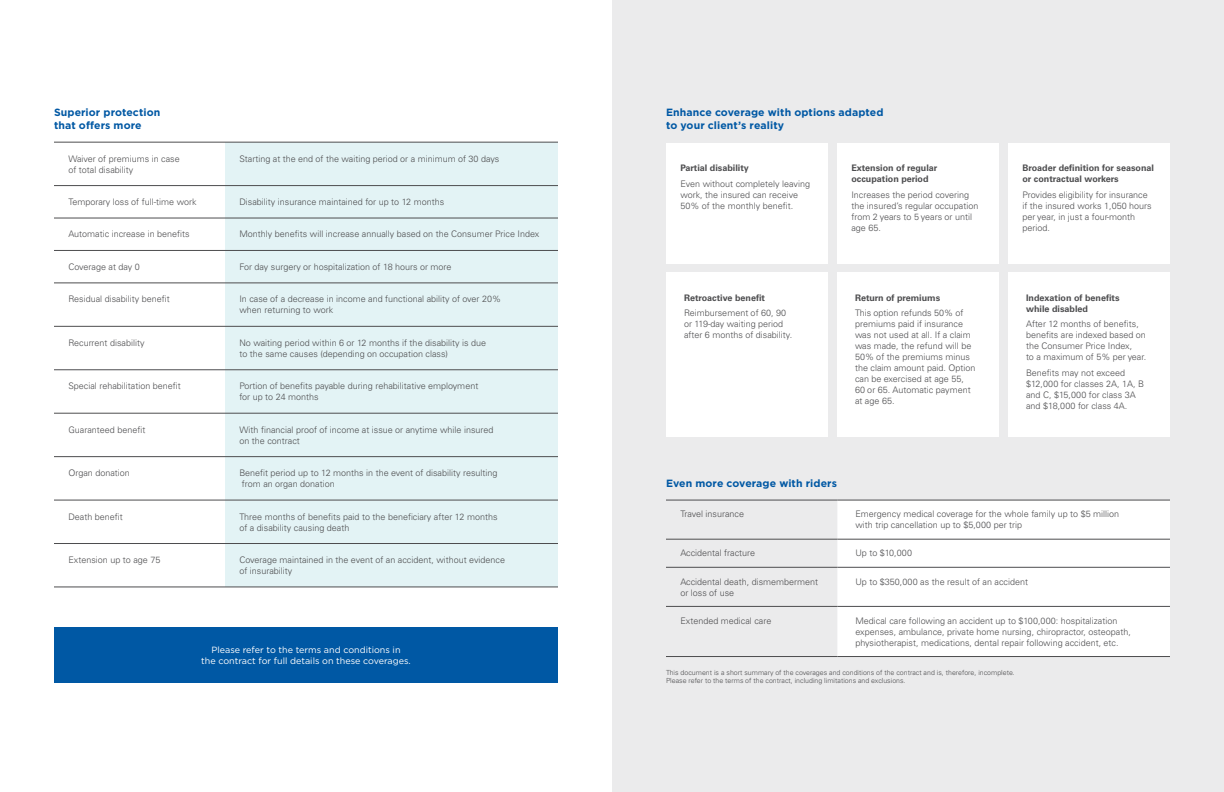
<style>
.page{position:relative;width:1224px;height:792px;background:#fff}
.page>*{position:absolute;margin:0;border:0;box-sizing:border-box;transform-origin:0 0}
.t1{font:700 10.5px/12.5px "Gotham";letter-spacing:.01em;color:#0058a4}
.t2{font:300 9px/11px "Univers LT Pro 45";color:#4d4d4f}
.t3{font:700 9px/11px "Univers LT Pro 65";color:#4d4d4f}
.t4{font:9px/11px "Gotham";color:#fff;text-align:center}
.t5{font:300 7px/8.5px "Univers LT Pro 45";color:#4d4d4f}
</style>
<div class="page">
<div style="left:54px;top:627px;width:504px;height:56px;background:#0058a4"></div>
<div style="left:225px;top:143px;width:333px;height:444px;background:#e3f3f5"></div>
<hr style="left:54px;top:142px;width:171px;height:1px;background:#4d4d4f">
<hr style="left:225px;top:142px;width:333px;height:1px;background:#4d4d4f">
<hr style="left:54px;top:185px;width:171px;height:1px;background:#4d4d4f">
<hr style="left:225px;top:185px;width:333px;height:1px;background:#4d4d4f">
<hr style="left:54px;top:218px;width:171px;height:1px;background:#4d4d4f">
<hr style="left:225px;top:218px;width:333px;height:1px;background:#4d4d4f">
<hr style="left:54px;top:250px;width:171px;height:1px;background:#4d4d4f">
<hr style="left:225px;top:250px;width:333px;height:1px;background:#4d4d4f">
<hr style="left:54px;top:283px;width:171px;height:1px;background:#4d4d4f">
<hr style="left:225px;top:283px;width:333px;height:1px;background:#4d4d4f">
<hr style="left:54px;top:326px;width:171px;height:1px;background:#4d4d4f">
<hr style="left:225px;top:326px;width:333px;height:1px;background:#4d4d4f">
<hr style="left:54px;top:370px;width:171px;height:1px;background:#4d4d4f">
<hr style="left:225px;top:370px;width:333px;height:1px;background:#4d4d4f">
<hr style="left:54px;top:413px;width:171px;height:1px;background:#4d4d4f">
<hr style="left:225px;top:413px;width:333px;height:1px;background:#4d4d4f">
<hr style="left:54px;top:456px;width:171px;height:1px;background:#4d4d4f">
<hr style="left:225px;top:456px;width:333px;height:1px;background:#4d4d4f">
<hr style="left:54px;top:500px;width:171px;height:1px;background:#4d4d4f">
<hr style="left:225px;top:500px;width:333px;height:1px;background:#4d4d4f">
<hr style="left:54px;top:543px;width:171px;height:1px;background:#4d4d4f">
<hr style="left:225px;top:543px;width:333px;height:1px;background:#4d4d4f">
<hr style="left:54px;top:587px;width:171px;height:1px;background:#4d4d4f">
<hr style="left:225px;top:587px;width:333px;height:1px;background:#4d4d4f">
<div style="left:612px;top:0;width:612px;height:792px;background:#ebebec"></div>
<div style="left:666px;top:143px;width:162px;height:121px;background:#fff"></div>
<div style="left:1008px;top:143px;width:162px;height:121px;background:#fff"></div>
<div style="left:837px;top:143px;width:162px;height:121px;background:#fff"></div>
<div style="left:666px;top:273px;width:162px;height:164px;background:#fff"></div>
<div style="left:1008px;top:273px;width:162px;height:164px;background:#fff"></div>
<div style="left:837px;top:273px;width:162px;height:164px;background:#fff"></div>
<div style="left:837px;top:501px;width:333px;height:155px;background:#fff"></div>
<hr style="left:666px;top:500px;width:171px;height:1px;background:#4d4d4f">
<hr style="left:837px;top:500px;width:333px;height:1px;background:#4d4d4f">
<hr style="left:666px;top:539px;width:171px;height:1px;background:#4d4d4f">
<hr style="left:837px;top:539px;width:333px;height:1px;background:#4d4d4f">
<hr style="left:666px;top:567px;width:171px;height:1px;background:#4d4d4f">
<hr style="left:837px;top:567px;width:333px;height:1px;background:#4d4d4f">
<hr style="left:666px;top:606px;width:171px;height:1px;background:#4d4d4f">
<hr style="left:837px;top:606px;width:333px;height:1px;background:#4d4d4f">
<hr style="left:666px;top:656px;width:171px;height:1px;background:#4d4d4f">
<hr style="left:837px;top:656px;width:333px;height:1px;background:#4d4d4f">
<h2 class="t1" style="left:54px;top:106px;width:108px">Superior protection that offers more</h2>
<p class="t2" style="left:68px;top:153px;width:113px">Waiver of premiums in case of total disability</p>
<p class="t2" style="left:239px;top:153px;width:261px">Starting at the end of the waiting period or a minimum of 30 days</p>
<p class="t2" style="left:68px;top:196px;width:130px">Temporary loss of full-time work</p>
<p class="t2" style="left:239px;top:196px;width:206px">Disability insurance maintained for up to 12 months</p>
<p class="t2" style="left:68px;top:229px;width:123px">Automatic increase in benefits</p>
<p class="t2" style="left:239px;top:229px;width:302px">Monthly benefits will increase annually based on the Consumer Price Index</p>
<p class="t2" style="left:68px;top:261px;width:73px">Coverage at day 0</p>
<p class="t2" style="left:239px;top:261px;width:214px">For day surgery or hospitalization of 18 hours or more</p>
<p class="t2" style="left:68px;top:293px;width:103px">Residual disability benefit</p>
<p class="t2" style="left:239px;top:293px;width:263px">In case of a decrease in income and functional ability of over 20% when returning to work</p>
<p class="t2" style="left:68px;top:337px;width:78px">Recurrent disability</p>
<p class="t2" style="left:239px;top:337px;width:248px">No waiting period within 6 or 12 months if the disability is due to the same causes (depending on occupation class)</p>
<p class="t2" style="left:68px;top:380px;width:114px">Special rehabilitation benefit</p>
<p class="t2" style="left:239px;top:380px;width:240px">Portion of benefits payable during rehabilitative employment for up to 24 months</p>
<p class="t2" style="left:68px;top:424px;width:78px">Guaranteed benefit</p>
<p class="t2" style="left:239px;top:424px;width:256px">With financial proof of income at issue or anytime while insured on the contract</p>
<p class="t2" style="left:68px;top:467px;width:63px">Organ donation</p>
<p class="t2" style="left:239px;top:467px;width:260px">Benefit period up to 12 months in the event of disability resulting from an organ donation</p>
<p class="t2" style="left:68px;top:511px;width:56px">Death benefit</p>
<p class="t2" style="left:239px;top:511px;width:260px">Three months of benefits paid to the beneficiary after 12 months of a disability causing death</p>
<p class="t2" style="left:68px;top:554px;width:94px">Extension up to age 75</p>
<p class="t2" style="left:239px;top:554px;width:267px">Coverage maintained in the event of an accident, without evidence of insurability</p>
<p class="t4" style="left:201px;top:644px;width:211px">Please refer to the terms and conditions in<br>the contract for full details on these coverages.</p>
<h2 class="t1" style="left:666px;top:106px;width:219px">Enhance coverage with options adapted to your client’s reality</h2>
<h3 class="t3" style="left:680px;top:162px;width:70px">Partial disability</h3>
<p class="t2" style="left:680px;top:178px;width:131px">Even without completely leaving work, the insured can receive<br>50% of the monthly benefit.</p>
<h3 class="t3" style="left:851px;top:162px;width:88px">Extension of regular occupation period</h3>
<p class="t2" style="left:851px;top:189px;width:129px">Increases the period covering the insured’s regular occupation from 2 years to 5 years or until age 65.</p>
<h3 class="t3" style="left:684px;top:292px;width:83px">Retroactive benefit</h3>
<p class="t2" style="left:684px;top:307px;width:110px">Reimbursement of 60, 90 or 119-day waiting period after 6 months of disability.</p>
<h3 class="t3" style="left:855px;top:292px;width:87px">Return of premiums</h3>
<p class="t2" style="left:855px;top:307px;width:122px">This option refunds 50% of premiums paid if insurance was not used at all. If a claim was made, the refund will be<br>50% of the premiums minus the claim amount paid. Option can be exercised at age 55,<br>60 or 65. Automatic payment at age 65.</p>
<h3 class="t3" style="left:1022px;top:162px;width:133px">Broader definition for seasonal or contractual workers</h3>
<p class="t2" style="left:1022px;top:189px;width:131px">Provides eligibility for insurance if the insured works 1,050 hours per year, in just a four-month period.</p>
<h3 class="t3" style="left:1026px;top:292px;width:95px">Indexation of benefits while disabled</h3>
<p class="t2" style="left:1026px;top:318px;width:122px">After 12 months of benefits, benefits are indexed based on the Consumer Price Index,<br>to a maximum of 5% per year.</p>
<p class="t2" style="left:1026px;top:367px;width:120px">Benefits may not exceed $12,000 for classes 2A, 1A, B and C, $15,000 for class 3A and $18,000 for class 4A.</p>
<h2 class="t1" style="left:666px;top:477px;width:172px">Even more coverage with riders</h2>
<p class="t2" style="left:680px;top:508px;width:65px">Travel insurance</p>
<p class="t2" style="left:855px;top:508px;width:265px">Emergency medical coverage for the whole family up to $5 million with trip cancellation up to $5,000 per trip</p>
<p class="t2" style="left:680px;top:548px;width:76px">Accidental fracture</p>
<p class="t2" style="left:855px;top:548px;width:58px">Up to $10,000</p>
<p class="t2" style="left:680px;top:576px;width:139px">Accidental death, dismemberment or loss of use</p>
<p class="t2" style="left:855px;top:576px;width:174px">Up to $350,000 as the result of an accident</p>
<p class="t2" style="left:680px;top:615px;width:93px">Extended medical care</p>
<p class="t2" style="left:855px;top:615px;width:277px">Medical care following an accident up to $100,000: hospitalization expenses, ambulance, private home nursing, chiropractor, osteopath, physiotherapist, medications, dental repair following accident, etc.</p>
<p class="t5" style="left:666px;top:668px;width:350px">This document is a short summary of the coverages and conditions of the contract and is, therefore, incomplete.<br>Please refer to the terms of the contract, including limitations and exclusions.</p>
</div>
